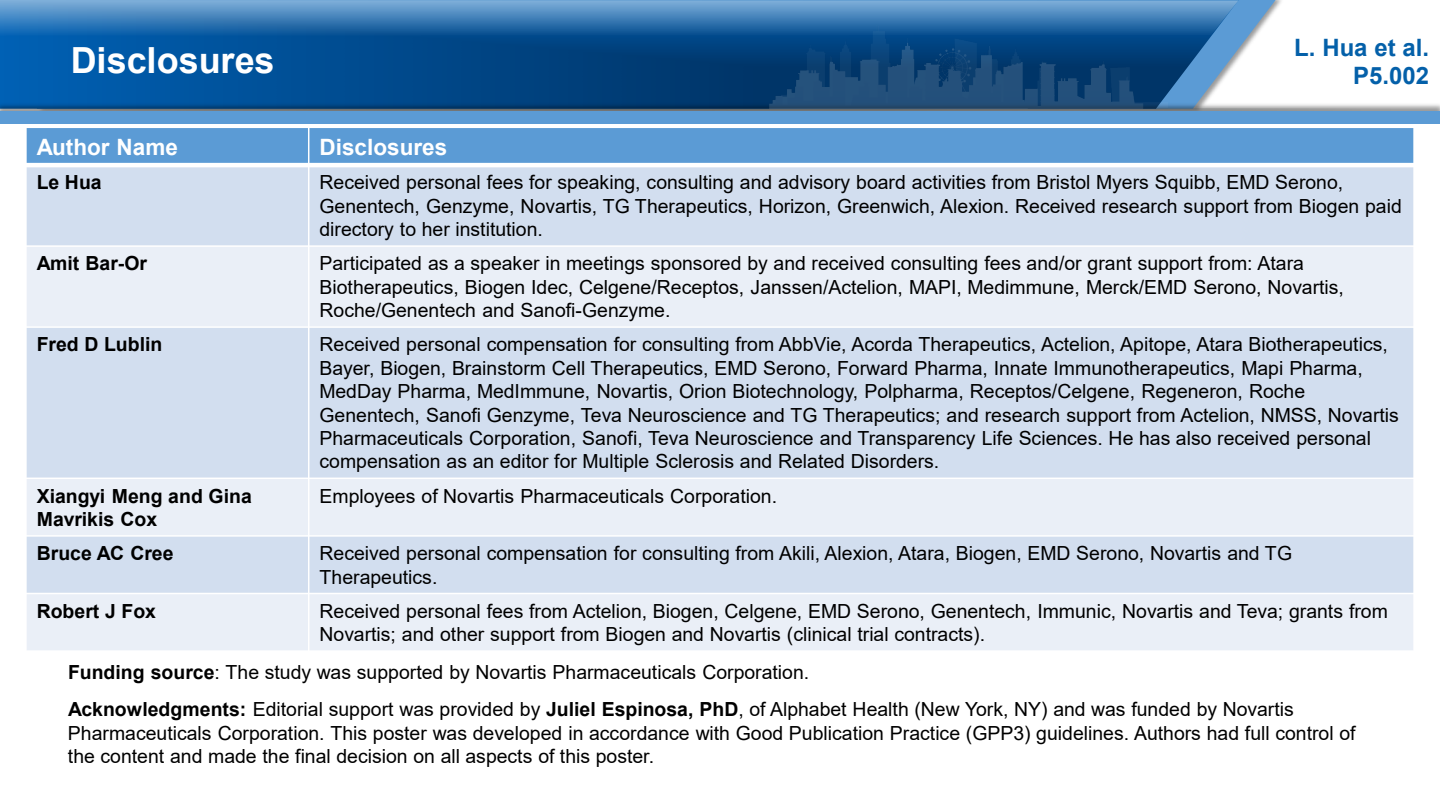
<style>
.page{position:relative;width:1440px;height:810px;background:#fff}
.page>*{position:absolute;margin:0;border:0;box-sizing:border-box;transform-origin:0 0}
.t1{font:700 36px "Arial";color:#fff}
.t2{font:700 24px "Arial";color:#0460a9}
.t3{font:700 22.5px "Arial";color:#fff}
.t4{font:19.5px/23.4px "Arial";color:#000}
.t5{font:700 19.5px/23.4px "Arial";color:#000}
.s1{font-weight:700}
</style>
<div class="page">
<svg style="left:1239px;top:0;width:37px;height:58px"></svg>
<svg style="left:0;top:36px;width:1239px;height:65px;background:#085192"></svg>
<img style="left:0;top:101px;width:1440px;height:11px">
<div style="left:0;top:112px;width:1440px;height:12px;background:#5b9bd5"></div>
<img style="left:770px;top:36px;width:398px;height:73px">
<svg style="left:0;top:0;width:1239px;height:36px;background:#4180b8"></svg>
<div style="left:26px;top:127px;width:283px;height:38px;background:#5b9bd5"></div>
<div style="left:309px;top:127px;width:1105px;height:38px;background:#5b9bd5"></div>
<div style="left:26px;top:165px;width:283px;height:81px;background:#d2deef"></div>
<div style="left:309px;top:165px;width:1105px;height:81px;background:#d2deef"></div>
<div style="left:26px;top:246px;width:283px;height:81px;background:#eaeff7"></div>
<div style="left:309px;top:246px;width:1105px;height:81px;background:#eaeff7"></div>
<div style="left:26px;top:327px;width:283px;height:151px;background:#d2deef"></div>
<div style="left:309px;top:327px;width:1105px;height:151px;background:#d2deef"></div>
<div style="left:26px;top:478px;width:283px;height:58px;background:#eaeff7"></div>
<div style="left:309px;top:478px;width:1105px;height:58px;background:#eaeff7"></div>
<div style="left:26px;top:536px;width:283px;height:58px;background:#d2deef"></div>
<div style="left:309px;top:536px;width:1105px;height:58px;background:#d2deef"></div>
<div style="left:26px;top:594px;width:283px;height:57px;background:#eaeff7"></div>
<div style="left:309px;top:594px;width:1105px;height:57px;background:#eaeff7"></div>
<hr style="left:308px;top:127px;width:1px;height:525px;background:#fff">
<hr style="left:25px;top:163px;width:1390px;height:4px;background:#fff">
<hr style="left:25px;top:245px;width:1390px;height:2px;background:#fff">
<hr style="left:25px;top:326px;width:1390px;height:2px;background:#fff">
<hr style="left:25px;top:478px;width:1390px;height:1px;background:#fff">
<hr style="left:25px;top:535px;width:1390px;height:2px;background:#fff">
<hr style="left:25px;top:593px;width:1390px;height:1px;background:#fff">
<hr style="left:25px;top:127px;width:2px;height:525px;background:#fff">
<hr style="left:1413px;top:127px;width:2px;height:525px;background:#fff">
<hr style="left:25px;top:127px;width:1390px;height:1px;background:#fff">
<hr style="left:25px;top:650px;width:1390px;height:2px;background:#fff">
<h1 class="t1" style="left:71px;top:35px;width:205px">Disclosures</h1>
<p class="t2" style="left:1294px;top:30px;width:136px">L. Hua et al.</p>
<p class="t2" style="left:1353px;top:59px;width:77px">P5.002</p>
<p class="t3" style="left:37px;top:131px;width:143px">Author Name</p>
<p class="t3" style="left:320px;top:131px;width:129px">Disclosures</p>
<p class="t5" style="left:37px;top:171px;width:66px">Le Hua</p>
<p class="t4" style="left:320px;top:171px;width:1084px">Received personal fees for speaking, consulting and advisory board activities from Bristol Myers Squibb, EMD Serono,<br>Genentech, Genzyme, Novartis, TG Therapeutics, Horizon, Greenwich, Alexion. Received research support from Biogen paid directory to her institution.</p>
<p class="t5" style="left:37px;top:252px;width:112px">Amit Bar-Or</p>
<p class="t4" style="left:320px;top:252px;width:1026px">Participated as a speaker in meetings sponsored by and received consulting fees and/or grant support from: Atara<br>Biotherapeutics, Biogen Idec, Celgene/Receptos, Janssen/Actelion, MAPI, Medimmune, Merck/EMD Serono, Novartis,<br>Roche/Genentech and Sanofi-Genzyme.</p>
<p class="t5" style="left:37px;top:333px;width:127px">Fred D Lublin</p>
<p class="t4" style="left:320px;top:333px;width:1081px">Received personal compensation for consulting from AbbVie, Acorda Therapeutics, Actelion, Apitope, Atara Biotherapeutics, Bayer, Biogen, Brainstorm Cell Therapeutics, EMD Serono, Forward Pharma, Innate Immunotherapeutics, Mapi Pharma, MedDay Pharma, MedImmune, Novartis, Orion Biotechnology, Polpharma, Receptos/Celgene, Regeneron, Roche Genentech, Sanofi Genzyme, Teva Neuroscience and TG Therapeutics; and research support from Actelion, NMSS, Novartis Pharmaceuticals Corporation, Sanofi, Teva Neuroscience and Transparency Life Sciences. He has also received personal compensation as an editor for Multiple Sclerosis and Related Disorders.</p>
<p class="t5" style="left:37px;top:484px;width:217px">Xiangyi Meng and Gina<br>Mavrikis Cox</p>
<p class="t4" style="left:320px;top:484px;width:459px">Employees of Novartis Pharmaceuticals Corporation.</p>
<p class="t5" style="left:37px;top:542px;width:138px">Bruce AC Cree</p>
<p class="t4" style="left:320px;top:542px;width:974px">Received personal compensation for consulting from Akili, Alexion, Atara, Biogen, EMD Serono, Novartis and TG<br>Therapeutics.</p>
<p class="t5" style="left:37px;top:600px;width:121px">Robert J Fox</p>
<p class="t4" style="left:320px;top:599px;width:1070px">Received personal fees from Actelion, Biogen, Celgene, EMD Serono, Genentech, Immunic, Novartis and Teva; grants from<br>Novartis; and other support from Biogen and Novartis (clinical trial contracts).</p>
<p class="t4" style="left:68px;top:654px;width:1227px;line-height:36.9px"><span class="s1">Funding source</span>: The study was supported by Novartis Pharmaceuticals Corporation.<br><span class="s1">Acknowledgments:</span> Editorial support was provided by <span class="s1">Juliel Espinosa, PhD</span>, of Alphabet Health (New York, NY) and was funded by Novartis</p>
<p class="t4" style="left:68px;top:721px;width:1289px">Pharmaceuticals Corporation. This poster was developed in accordance with Good Publication Practice (GPP3) guidelines. Authors had full control of the content and made the final decision on all aspects of this poster.</p>
</div>
